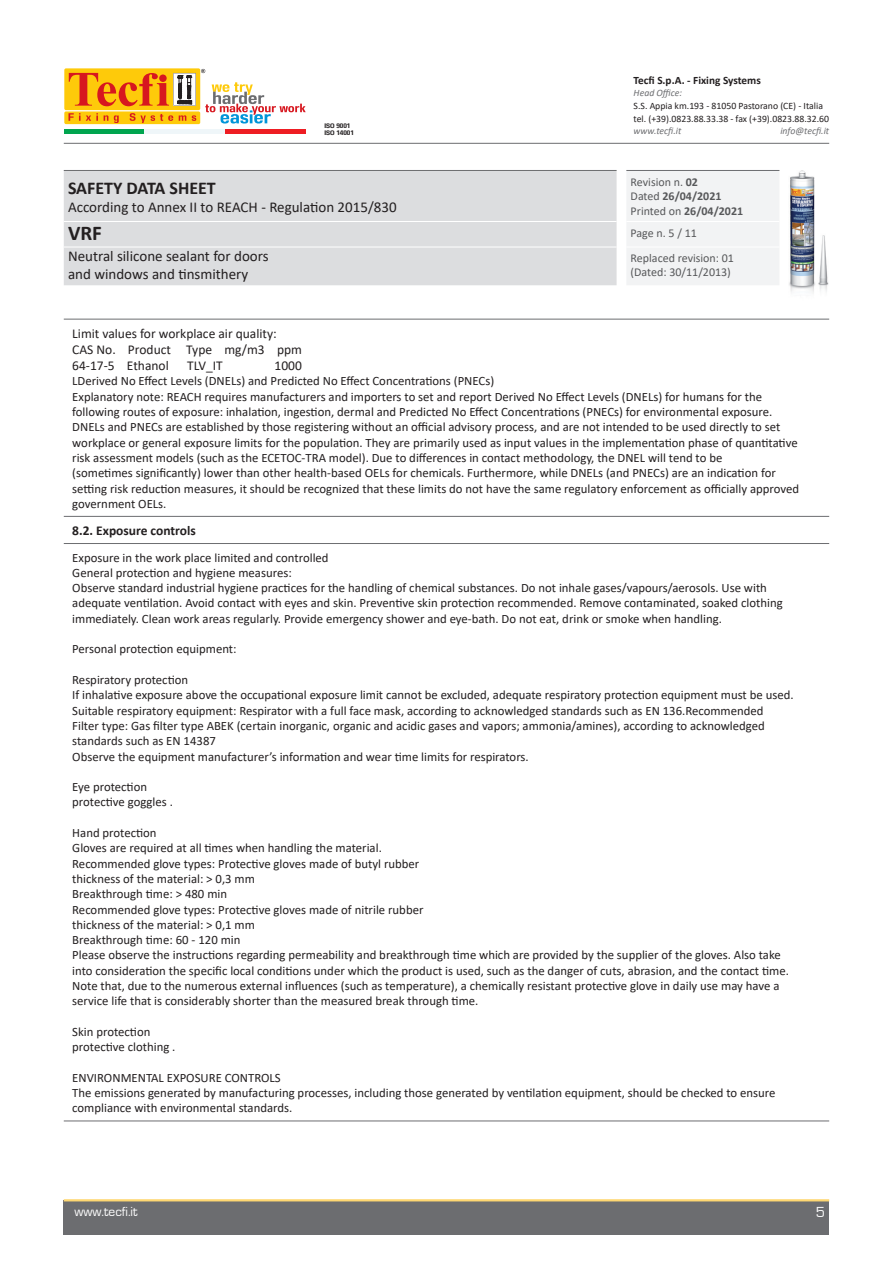
<style>
.page{position:relative;width:893px;height:1263px;background:#fff}
.page>*{position:absolute;margin:0;border:0;box-sizing:border-box;transform-origin:0 0}
.t1{font:700 21px "Calibri";color:#231f20}
.t2{font:700 18px "Calibri";color:#231f20}
.t3{font:15px/18px "Calibri";color:#231f20}
.t4{font:15px "Eurostile";color:#fff}
.t5{font:13.5px "Calibri";color:#231f20}
.t6{font:700 13.5px "Calibri";color:#231f20}
.t7{font:13.5px "Eurostile";color:#fff}
.t8{font:12.75px "Calibri";color:#231f20}
.t9{font:12px/14.4px "Calibri";color:#57585a}
.t10{font:700 11.25px "Calibri";color:#231f20}
.t11{font:9.75px/12.8px "Calibri";color:#231f20}
.t12{font:italic 9.75px "Calibri";color:#6c6d70}
.t13{font:700 6px/7.2px "DDTW00";color:#231f20}
.s1{font-weight:700}
</style>
<div class="page">
<div style="left:64px;top:1200px;width:765px;height:34px;background:#6c6d70"></div>
<hr style="left:64px;top:1199px;width:765px;height:2px;background:#fed772">
<img style="left:789px;top:170px;width:40px;height:123px">
<hr style="left:64px;top:143px;width:765px;height:1px;background:#6c6d70">
<div style="left:64px;top:68px;width:136px;height:42px;background:#feca0a;border-radius:2px"></div>
<div style="left:64px;top:111px;width:136px;height:13px;background:#feca0a;border-radius:2px"></div>
<svg style="left:68px;top:69px;width:238px;height:55px"></svg>
<hr style="left:64px;top:130px;width:81px;height:4px;background:#00a54f">
<hr style="left:145px;top:130px;width:80px;height:4px;background:#eff6f9">
<hr style="left:225px;top:130px;width:81px;height:4px;background:#ee1d23">
<div style="left:64px;top:171px;width:553px;height:114px;background:#dcdddf"></div>
<hr style="left:64px;top:170px;width:553px;height:1px;background:#6c6d70">
<hr style="left:64px;top:221px;width:553px;height:1px;background:#fff">
<hr style="left:64px;top:247px;width:553px;height:1px;background:#fff">
<div style="left:627px;top:171px;width:152px;height:114px;background:#f2f3f4"></div>
<hr style="left:626px;top:170px;width:153px;height:1px;background:#6c6d70">
<hr style="left:626px;top:221px;width:153px;height:1px;background:#fff">
<hr style="left:626px;top:247px;width:153px;height:1px;background:#fff">
<hr style="left:64px;top:516px;width:765px;height:1px;background:#6c6d70">
<hr style="left:64px;top:543px;width:765px;height:1px;background:#6c6d70">
<hr style="left:64px;top:1121px;width:765px;height:1px;background:#6c6d70">
<hr style="left:64px;top:319px;width:765px;height:1px;background:#6c6d70">
<p class="t13" style="left:324px;top:122px;width:31px">ISO 9001<br>ISO 14001</p>
<h2 class="t2" style="left:68px;top:175px;width:149px">SAFETY DATA SHEET</h2>
<p class="t3" style="left:68px;top:197px;width:330px">According to Annex II to REACH - Regulation 2015/830</p>
<h1 class="t1" style="left:68px;top:218px;width:35px">VRF</h1>
<p class="t3" style="left:68px;top:246px;width:202px">Neutral silicone sealant for doors and windows and tinsmithery</p>
<p class="t10" style="left:634px;top:72px;width:129px">Tecfi S.p.A. - Fixing Systems</p>
<p class="t12" style="left:634px;top:86px;width:50px">Head Office:</p>
<p class="t11" style="left:634px;top:99px;width:197px">S.S. Appia km.193 - 81050 Pastorano (CE) - Italia tel. (+39).0823.88.33.38 - fax (+39).0823.88.32.60</p>
<p class="t12" style="left:634px;top:124px;width:49px">www.tecfi.it</p>
<p class="t12" style="left:780px;top:124px;width:50px">info@tecfi.it</p>
<p class="t9" style="left:631px;top:175px;width:114px">Revision n. <span class="s1">02<br></span>Dated <span class="s1">26/04/2021<br></span>Printed on <span class="s1">26/04/2021</span></p>
<p class="t9" style="left:631px;top:220px;width:105px;line-height:24.8px">Page n. 5 / 11<br>Replaced revision: 01</p>
<p class="t9" style="left:631px;top:264px;width:102px">(Dated: 30/11/2013)</p>
<p class="t5" style="left:72px;top:324px;width:206px">Limit values for workplace air quality:</p>
<p class="t5" style="left:72px;top:340px;width:231px">CAS No. Product Type mg/m3 ppm</p>
<p class="t5" style="left:72px;top:356px;width:98px">64-17-5 Ethanol</p>
<p class="t5" style="left:187px;top:356px;width:37px">TLV_IT</p>
<p class="t5" style="left:275px;top:356px;width:29px">1000</p>
<p class="t8" style="left:72px;top:372px;width:423px">LDerived No Effect Levels (DNELs) and Predicted No Effect Concentrations (PNECs)</p>
<p class="t8" style="left:72px;top:388px;width:691px">Explanatory note: REACH requires manufacturers and importers to set and report Derived No Effect Levels (DNELs) for humans for the</p>
<p class="t8" style="left:72px;top:403px;width:702px">following routes of exposure: inhalation, ingestion, dermal and Predicted No Effect Concentrations (PNECs) for environmental exposure.</p>
<p class="t8" style="left:72px;top:418px;width:709px">DNELs and PNECs are established by those registering without an official advisory process, and are not intended to be used directly to set</p>
<p class="t8" style="left:72px;top:434px;width:727px">workplace or general exposure limits for the population. They are primarily used as input values in the implementation phase of quantitative</p>
<p class="t8" style="left:72px;top:449px;width:652px">risk assessment models (such as the ECETOC-TRA model). Due to differences in contact methodology, the DNEL will tend to be</p>
<p class="t8" style="left:72px;top:464px;width:705px">(sometimes significantly) lower than other health-based OELs for chemicals. Furthermore, while DNELs (and PNECs) are an indication for</p>
<p class="t8" style="left:72px;top:479px;width:728px">setting risk reduction measures, it should be recognized that these limits do not have the same regulatory enforcement as officially approved</p>
<p class="t8" style="left:72px;top:495px;width:96px">government OELs.</p>
<p class="t6" style="left:72px;top:521px;width:125px">8.2. Exposure controls</p>
<p class="t8" style="left:72px;top:548px;width:258px">Exposure in the work place limited and controlled</p>
<p class="t8" style="left:72px;top:564px;width:221px">General protection and hygiene measures:</p>
<p class="t8" style="left:72px;top:579px;width:696px">Observe standard industrial hygiene practices for the handling of chemical substances. Do not inhale gases/vapours/aerosols. Use with</p>
<p class="t8" style="left:72px;top:594px;width:712px">adequate ventilation. Avoid contact with eyes and skin. Preventive skin protection recommended. Remove contaminated, soaked clothing</p>
<p class="t8" style="left:72px;top:610px;width:651px">immediately. Clean work areas regularly. Provide emergency shower and eye-bath. Do not eat, drink or smoke when handling.</p>
<p class="t8" style="left:72px;top:640px;width:166px">Personal protection equipment:</p>
<p class="t8" style="left:72px;top:671px;width:117px">Respiratory protection</p>
<p class="t8" style="left:72px;top:686px;width:723px">If inhalative exposure above the occupational exposure limit cannot be excluded, adequate respiratory protection equipment must be used.</p>
<p class="t8" style="left:72px;top:701px;width:693px">Suitable respiratory equipment: Respirator with a full face mask, according to acknowledged standards such as EN 136.Recommended</p>
<p class="t8" style="left:72px;top:717px;width:694px">Filter type: Gas filter type ABEK (certain inorganic, organic and acidic gases and vapors; ammonia/amines), according to acknowledged</p>
<p class="t8" style="left:72px;top:732px;width:145px">standards such as EN 14387</p>
<p class="t8" style="left:72px;top:747px;width:458px">Observe the equipment manufacturer’s information and wear time limits for respirators.</p>
<p class="t8" style="left:72px;top:778px;width:76px">Eye protection</p>
<p class="t8" style="left:72px;top:793px;width:102px">protective goggles .</p>
<p class="t8" style="left:72px;top:824px;width:86px">Hand protection</p>
<p class="t8" style="left:72px;top:839px;width:311px">Gloves are required at all times when handling the material.</p>
<p class="t8" style="left:72px;top:854px;width:349px">Recommended glove types: Protective gloves made of butyl rubber</p>
<p class="t8" style="left:72px;top:870px;width:184px">thickness of the material: &gt; 0,3 mm</p>
<p class="t8" style="left:72px;top:885px;width:156px">Breakthrough time: &gt; 480 min</p>
<p class="t8" style="left:72px;top:900px;width:353px">Recommended glove types: Protective gloves made of nitrile rubber</p>
<p class="t8" style="left:72px;top:916px;width:184px">thickness of the material: &gt; 0,1 mm</p>
<p class="t8" style="left:72px;top:931px;width:170px">Breakthrough time: 60 - 120 min</p>
<p class="t8" style="left:72px;top:946px;width:710px">Please observe the instructions regarding permeability and breakthrough time which are provided by the supplier of the gloves. Also take</p>
<p class="t8" style="left:72px;top:962px;width:718px">into consideration the specific local conditions under which the product is used, such as the danger of cuts, abrasion, and the contact time.</p>
<p class="t8" style="left:72px;top:977px;width:709px">Note that, due to the numerous external influences (such as temperature), a chemically resistant protective glove in daily use may have a</p>
<p class="t8" style="left:72px;top:992px;width:408px">service life that is considerably shorter than the measured break through time.</p>
<p class="t8" style="left:72px;top:1023px;width:80px">Skin protection</p>
<p class="t8" style="left:72px;top:1038px;width:105px">protective clothing .</p>
<p class="t8" style="left:72px;top:1069px;width:210px">ENVIRONMENTAL EXPOSURE CONTROLS</p>
<p class="t8" style="left:72px;top:1084px;width:705px">The emissions generated by manufacturing processes, including those generated by ventilation equipment, should be checked to ensure</p>
<p class="t8" style="left:72px;top:1099px;width:222px">compliance with environmental standards.</p>
<p class="t7" style="left:74px;top:1205px;width:65px">www.tecfi.it</p>
<p class="t4" style="left:816px;top:1203px;width:11px">5</p>
</div>
